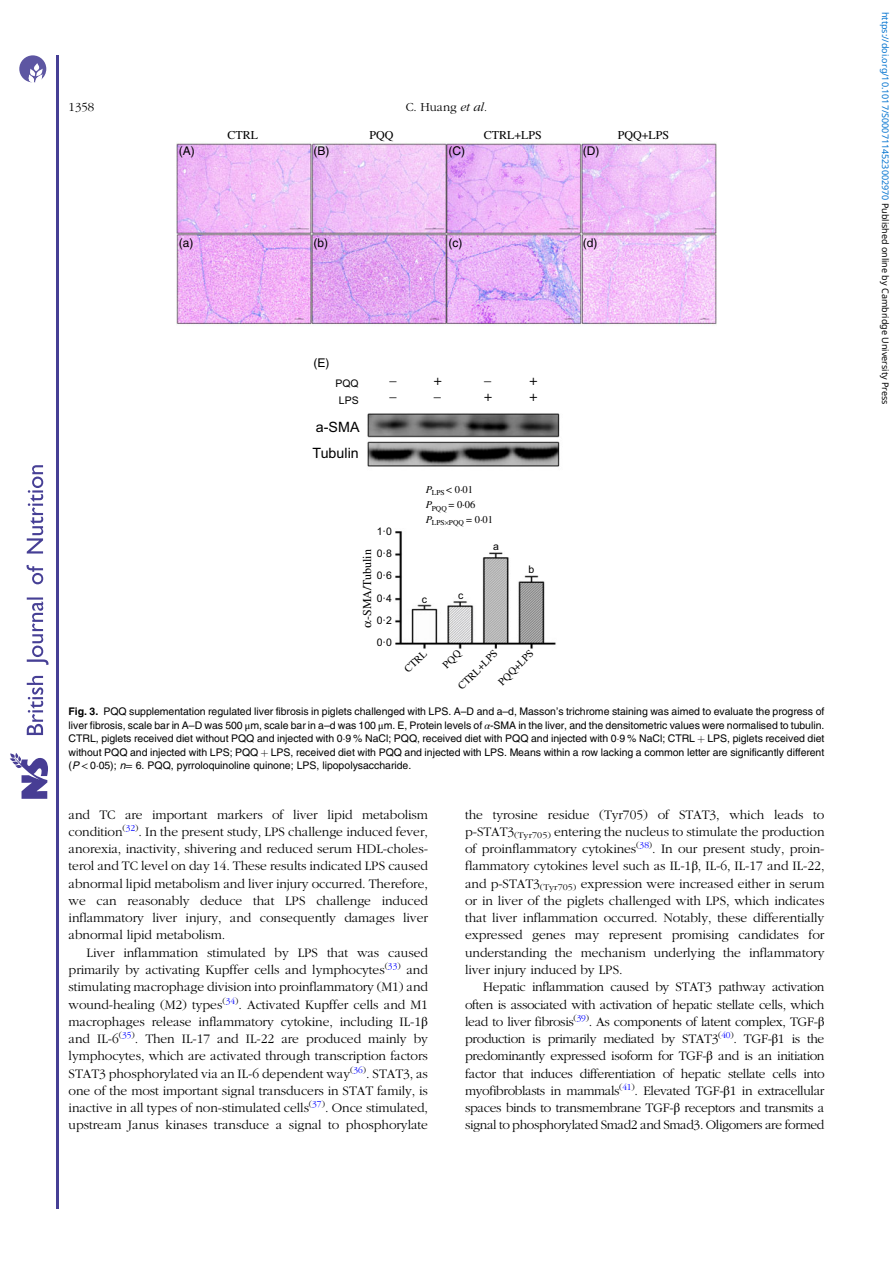
<style>
.page{position:relative;width:893px;height:1263px;background:#fff}
.page>*{position:absolute;margin:0;border:0;box-sizing:border-box;transform-origin:0 0}
.t1{font:14.25px "Arial";color:#000}
.t2{font:14.25px/15.6px "Times LT Std";color:#000}
.t3{font:13.5px/17.2px "Adv OT777 cf 4 fb";color:#000;text-align:justify}
.t4{font:12.75px "Adv OT777 cf 4 fb";color:#000}
.t5{font:12px "Times LT Std";color:#000}
.t6{font:12px "Helvetica LT Std";color:#000}
.t7{font:10.5px/13.5px "Adv OT82 c 4 f 4 c 4";color:#000;text-align:justify}
.t8{font:10.5px/14.9px "Times LT Std";color:#000}
.t9{font:10.5px/22.4px "Arial";color:#000;text-align:justify}
.t10{font:9px "Noto Sans";color:#0172cf}
.t11{font:7.5px "Times LT Std";color:#000}
.s1{font-family:"Adv OT4 e 1564 e 8.I"}
.s2{font-style:italic}
.s3{font-family:"Adv O Tf 3919 c 9 c.B"}
.s4{font-style:inherit}
.s5{font-family:"Adv OT8608 a 8 d 1"}
.s6{font-family:"Adv O Tdd 3 b 7348.I"}
.s7{font-family:"Adv P4 C4 E74"}
.s8{font-family:"Adv OT7 a 027 dc 5.I"}
.s9{color:#000}
</style>
<div class="page">
<hr style="left:56px;top:55px;width:2px;height:1153px;background:#463f95">
<svg style="left:10px;top:753px;width:38px;height:46px"></svg>
<svg style="left:26px;top:465px;width:23px;height:270px"></svg>
<svg style="left:19px;top:55px;width:27px;height:27px"></svg>
<img style="left:177px;top:142px;width:539px;height:507px">
<svg style="left:445px;top:521px;width:4px;height:4px"></svg>
<svg style="left:365px;top:620px;width:6px;height:7px"></svg>
<p class="t4" style="left:69px;top:102px;width:27px">1358</p>
<p class="t4" style="left:406px;top:102px;width:83px">C. Huang <span class="s1">et al.</span></p>
<p class="t5" style="left:227px;top:128px;width:32px">CTRL</p>
<p class="t5" style="left:369px;top:128px;width:26px">PQQ</p>
<p class="t5" style="left:484px;top:128px;width:60px">CTRL+LPS</p>
<p class="t5" style="left:618px;top:128px;width:53px">PQQ+LPS</p>
<p class="t6" style="left:179px;top:144px;width:17px">(A)</p>
<p class="t6" style="left:313px;top:144px;width:17px">(B)</p>
<p class="t6" style="left:448px;top:144px;width:18px">(C)</p>
<p class="t6" style="left:583px;top:144px;width:18px">(D)</p>
<p class="t6" style="left:179px;top:236px;width:16px">(a)</p>
<p class="t6" style="left:313px;top:236px;width:16px">(b)</p>
<p class="t6" style="left:448px;top:236px;width:15px">(c)</p>
<p class="t6" style="left:583px;top:236px;width:16px">(d)</p>
<p class="t6" style="left:313px;top:356px;width:17px">(E)</p>
<p class="t9" style="left:335px;top:372px;width:25px">PQQ</p>
<p class="t9" style="left:339px;top:390px;width:21px">LPS</p>
<p class="t1" style="left:316px;top:419px;width:45px">a-SMA</p>
<p class="t1" style="left:313px;top:445px;width:48px">Tubulin</p>
<p class="t2" style="left:390px;top:373px;width:9px">– –</p>
<p class="t2" style="left:434px;top:373px;width:10px">+ –</p>
<p class="t2" style="left:484px;top:373px;width:10px">– +</p>
<p class="t2" style="left:529px;top:373px;width:10px">+ +</p>
<p class="t9" style="left:377px;top:520px;width:17px">1·0</p>
<p class="t8" style="left:426px;top:482px;width:51px"><span class="s2">P</span><sub>LPS</sub> &lt; 0·01<br><span class="s2">P</span><sub>PQQ</sub> = 0·06<br><span class="s2">P</span></p>
<p class="t8" style="left:466px;top:512px;width:28px">= 0·01</p>
<p class="t11" style="left:432px;top:518px;width:34px">LPS PQQ</p>
<p class="t9" style="left:377px;top:542px;width:17px">0·8</p>
<p class="t9" style="left:377px;top:587px;width:17px">0·4<br>0·2<br>0·0</p>
<p class="t5" style="left:360px;top:620px;width:72px;rotate:-90deg">-SMA/Tubulin</p>
<p class="t9" style="left:377px;top:565px;width:17px">0·6</p>
<p class="t9" style="left:422px;top:588px;width:7px">c</p>
<p class="t9" style="left:458px;top:584px;width:7px">c</p>
<p class="t9" style="left:493px;top:535px;width:7px">a</p>
<p class="t9" style="left:528px;top:558px;width:7px">b</p>
<p class="t8" style="left:401px;top:665px;width:28px;rotate:-45deg">CTRL</p>
<p class="t8" style="left:454px;top:682px;width:52px;rotate:-45deg">CTRL+LPS</p>
<p class="t8" style="left:495px;top:678px;width:47px;rotate:-45deg">PQQ+LPS</p>
<p class="t7" style="left:69px;top:706px;width:757px"><span class="s3">Fig. 3.</span> PQQ supplementation regulated liver fibrosis in piglets challenged with LPS. A<span class="s4">–</span>D and a<span class="s4">–</span>d, Masson<span class="s4">’</span>s trichrome staining was aimed to evaluate the progress of liver fibrosis, scale bar in A<span class="s4">–</span>D was 500 <span class="s5">μ</span>m, scale bar in a<span class="s4">–</span>d was 100 <span class="s5">μ</span>m. E, Protein levels of <span class="s6">α</span>-SMA in the liver, and the densitometric values were normalised to tubulin.<br>CTRL, piglets received diet without PQQ and injected with 0<span class="s5">·</span>9 % NaCl; PQQ, received diet with PQQ and injected with 0<span class="s5">·</span>9 % NaCl; CTRL <span class="s7">þ</span> LPS, piglets received diet without PQQ and injected with LPS; PQQ <span class="s7">þ</span> LPS, received diet with PQQ and injected with LPS. Means within a row lacking a common letter are significantly different (<span class="s8">P</span> <span class="s5">&lt;</span> 0<span class="s5">·</span>05); <span class="s8">n</span><span class="s5">=</span> 6. PQQ, pyrroloquinoline quinone; LPS, lipopolysaccharide.</p>
<p class="t3" style="left:69px;top:807px;width:361px">and TC are important markers of liver lipid metabolism condition<sup>(</sup><sup>32</sup><sup>)</sup>. In the present study, LPS challenge induced fever, anorexia, inactivity, shivering and reduced serum HDL-choles&shy;terol and TC level on day 14. These results indicated LPS caused abnormal lipid metabolism and liver injury occurred. Therefore, we can reasonably deduce that LPS challenge induced inflammatory liver injury, and consequently damages liver abnormal lipid metabolism.</p>
<p class="t3" style="left:69px;top:945px;width:361px;text-indent:18px">Liver inflammation stimulated by LPS that was caused primarily by activating Kupffer cells and lymphocytes<sup>(</sup><sup>33</sup><sup>)</sup> and stimulating macrophage division into proinflammatory (M1) and wound-healing (M2) types<sup>(</sup><sup>34</sup><sup>)</sup>. Activated Kupffer cells and M1 macrophages release inflammatory cytokine, including IL-1<span class="s5">β </span>and IL-6<sup>(</sup><sup>35</sup><sup>)</sup>. Then IL-17 and IL-22 are produced mainly by lymphocytes, which are activated through transcription factors STAT3 phosphorylated via an IL-6 dependent way<sup>(</sup><sup>36</sup><sup>)</sup>. STAT3, as one of the most important signal transducers in STAT family, is inactive in all types of non-stimulated cells<sup>(</sup><sup>37</sup><sup>)</sup>. Once stimulated, upstream Janus kinases transduce a signal to phosphorylate</p>
<p class="t3" style="left:465px;top:807px;width:361px">the tyrosine residue (Tyr705) of STAT3, which leads to p-STAT3<sub>(Tyr705)</sub> entering the nucleus to stimulate the production of proinflammatory cytokines<sup>(</sup><sup>38</sup><sup>)</sup>. In our present study, proin&shy;flammatory cytokines level such as IL-1<span class="s5">β</span>, IL-6, IL-17 and IL-22, and p-STAT3<sub>(Tyr705)</sub> expression were increased either in serum or in liver of the piglets challenged with LPS, which indicates that liver inflammation occurred. Notably, these differentially expressed genes may represent promising candidates for understanding the mechanism underlying the inflammatory liver injury induced by LPS.</p>
<p class="t3" style="left:465px;top:979px;width:361px;text-indent:18px">Hepatic inflammation caused by STAT3 pathway activation often is associated with activation of hepatic stellate cells, which lead to liver fibrosis<sup>(</sup><sup>39</sup><sup>)</sup>. As components of latent complex, TGF-<span class="s5">β </span>production is primarily mediated by STAT3<sup>(</sup><sup>40</sup><sup>)</sup>. TGF-<span class="s5">β</span>1 is the predominantly expressed isoform for TGF-<span class="s5">β</span> and is an initiation factor that induces differentiation of hepatic stellate cells into myofibroblasts in mammals<sup>(</sup><sup>41</sup><sup>)</sup>. Elevated TGF-<span class="s5">β</span>1 in extracellular spaces binds to transmembrane TGF-<span class="s5">β</span> receptors and transmits a signal to phosphorylated Smad2 and Smad3. Oligomers are formed</p>
<p class="t10" style="left:892px;top:12px;width:394px;rotate:90deg">https://doi.org/10.1017/S0007114523002970 <span class="s9">Published online by Cambridge University Press</span></p>
</div>
